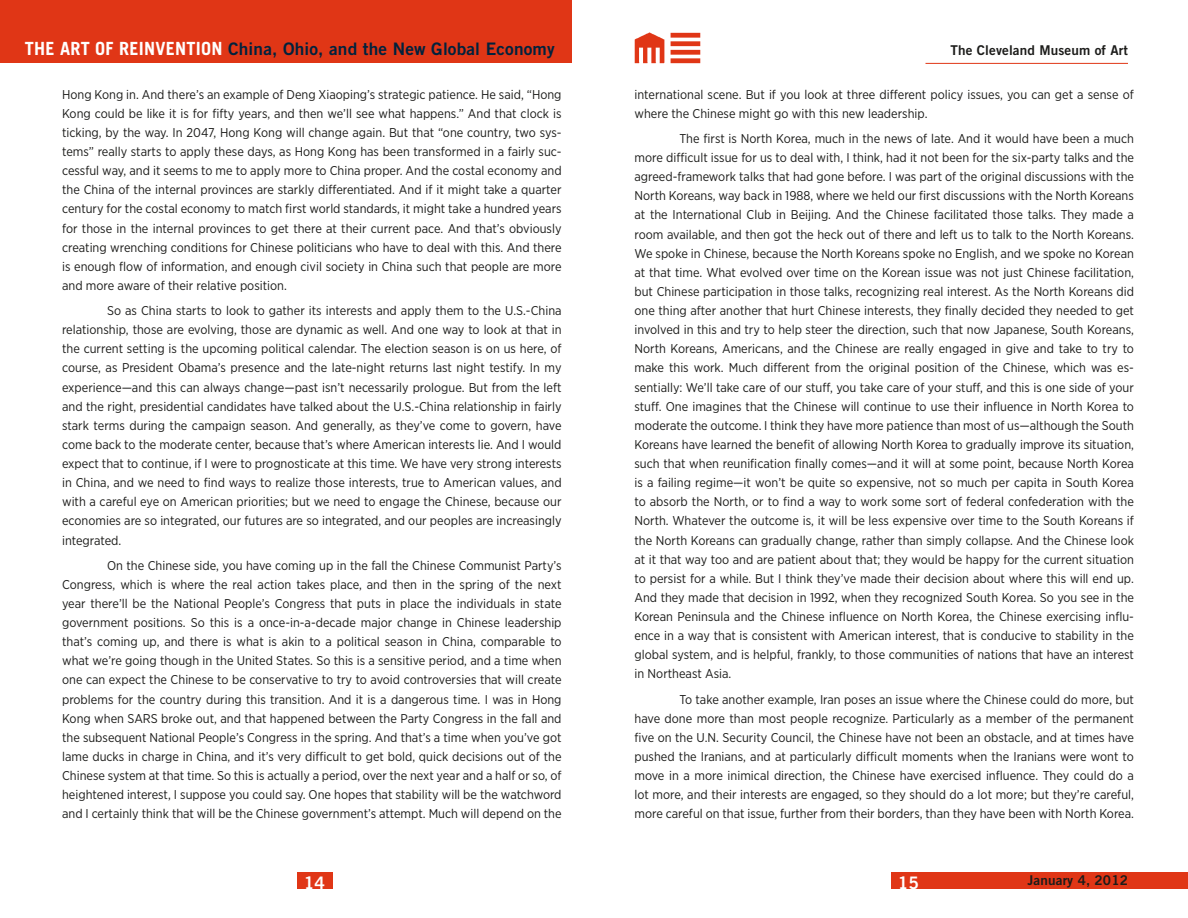
<style>
.page{position:relative;width:1188px;height:918px;background:#fff}
.page>*{position:absolute;margin:0;border:0;box-sizing:border-box;transform-origin:0 0}
.t1{font:17.25px "Trade Gothic Bold Two";letter-spacing:.01em;color:#00223d}
.t2{font:17.25px "Trade Gothic Bold Two";color:#fff}
.t3{font:13.5px "Trade Gothic Bold Two";letter-spacing:.01em;color:#1c1c1a}
.t4{font:12.75px/19.2px "Gotham Narrow";color:#1c1c1a;text-align:justify}
.s1{font-family:"Trade Gothic";font-weight:700;font-size:18.15px;color:#fff}
</style>
<div class="page">
<div style="left:297px;top:872px;width:35px;height:17px;background:#e03616"></div>
<div style="left:891px;top:872px;width:297px;height:17px;background:#e03616"></div>
<img style="left:634px;top:32px;width:67px;height:32px">
<div style="left:0;top:0;width:572px;height:63px;background:#e03616"></div>
<hr style="left:926px;top:63px;width:202px;height:1px;background:#e03616">
<h1 class="t1" style="left:25px;top:38px;width:532px"><span class="s1">THE ART OF REINVENTION</span> China, Ohio, and the New Global Economy</h1>
<p class="t3" style="left:951px;top:42px;width:179px">The Cleveland Museum of Art</p>
<p class="t4" style="left:62px;top:85px;width:501px">Hong Kong in. And there’s an example of Deng Xiaoping’s strategic patience. He said, “Hong Kong could be like it is for fifty years, and then we’ll see what happens.” And that clock is ticking, by the way. In 2047, Hong Kong will change again. But that “one country, two sys&shy;tems” really starts to apply these days, as Hong Kong has been transformed in a fairly suc&shy;cessful way, and it seems to me to apply more to China proper. And the costal economy and the China of the internal provinces are starkly differentiated. And if it might take a quarter century for the costal economy to match first world standards, it might take a hundred years for those in the internal provinces to get there at their current pace. And that’s obviously creating wrenching conditions for Chinese politicians who have to deal with this. And there is enough flow of information, and enough civil society in China such that people are more and more aware of their relative position.</p>
<p class="t4" style="left:62px;top:301px;width:501px;text-indent:45px">So as China starts to look to gather its interests and apply them to the U.S.-China relationship, those are evolving, those are dynamic as well. And one way to look at that in the current setting is the upcoming political calendar. The election season is on us here, of course, as President Obama’s presence and the late-night returns last night testify. In my experience—and this can always change—past isn’t necessarily prologue. But from the left and the right, presidential candidates have talked about the U.S.-China relationship in fairly stark terms during the campaign season. And generally, as they’ve come to govern, have come back to the moderate center, because that’s where American interests lie. And I would expect that to continue, if I were to prognosticate at this time. We have very strong interests in China, and we need to find ways to realize those interests, true to American values, and with a careful eye on American priorities; but we need to engage the Chinese, because our economies are so integrated, our futures are so integrated, and our peoples are increasingly integrated.</p>
<p class="t4" style="left:62px;top:556px;width:501px;text-indent:45px">On the Chinese side, you have coming up in the fall the Chinese Communist Party’s Congress, which is where the real action takes place, and then in the spring of the next year there’ll be the National People’s Congress that puts in place the individuals in state government positions. So this is a once-in-a-decade major change in Chinese leadership that’s coming up, and there is what is akin to a political season in China, comparable to what we’re going though in the United States. So this is a sensitive period, and a time when one can expect the Chinese to be conservative to try to avoid controversies that will create problems for the country during this transition. And it is a dangerous time. I was in Hong Kong when SARS broke out, and that happened between the Party Congress in the fall and the subsequent National People’s Congress in the spring. And that’s a time when you’ve got lame ducks in charge in China, and it’s very difficult to get bold, quick decisions out of the Chinese system at that time. So this is actually a period, over the next year and a half or so, of heightened interest, I suppose you could say. One hopes that stability will be the watchword and I certainly think that will be the Chinese government’s attempt. Much will depend on the</p>
<p class="t4" style="left:634px;top:85px;width:501px">international scene. But if you look at three different policy issues, you can get a sense of where the Chinese might go with this new leadership.</p>
<p class="t4" style="left:634px;top:129px;width:501px;text-indent:45px">The first is North Korea, much in the news of late. And it would have been a much more difficult issue for us to deal with, I think, had it not been for the six-party talks and the agreed-framework talks that had gone before. I was part of the original discussions with the North Koreans, way back in 1988, where we held our first discussions with the North Koreans at the International Club in Beijing. And the Chinese facilitated those talks. They made a room available, and then got the heck out of there and left us to talk to the North Koreans.<br>We spoke in Chinese, because the North Koreans spoke no English, and we spoke no Korean at that time. What evolved over time on the Korean issue was not just Chinese facilitation, but Chinese participation in those talks, recognizing real interest. As the North Koreans did one thing after another that hurt Chinese interests, they finally decided they needed to get involved in this and try to help steer the direction, such that now Japanese, South Koreans, North Koreans, Americans, and the Chinese are really engaged in give and take to try to make this work. Much different from the original position of the Chinese, which was es&shy;sentially: We’ll take care of our stuff, you take care of your stuff, and this is one side of your stuff. One imagines that the Chinese will continue to use their influence in North Korea to moderate the outcome. I think they have more patience than most of us—although the South Koreans have learned the benefit of allowing North Korea to gradually improve its situation, such that when reunification finally comes—and it will at some point, because North Korea is a failing regime—it won’t be quite so expensive, not so much per capita in South Korea to absorb the North, or to find a way to work some sort of federal confederation with the North. Whatever the outcome is, it will be less expensive over time to the South Koreans if the North Koreans can gradually change, rather than simply collapse. And the Chinese look at it that way too and are patient about that; they would be happy for the current situation to persist for a while. But I think they’ve made their decision about where this will end up.<br>And they made that decision in 1992, when they recognized South Korea. So you see in the Korean Peninsula and the Chinese influence on North Korea, the Chinese exercising influ&shy;ence in a way that is consistent with American interest, that is conducive to stability in the global system, and is helpful, frankly, to those communities of nations that have an interest in Northeast Asia.</p>
<p class="t4" style="left:634px;top:689px;width:501px;text-indent:45px">To take another example, Iran poses an issue where the Chinese could do more, but have done more than most people recognize. Particularly as a member of the permanent five on the U.N. Security Council, the Chinese have not been an obstacle, and at times have pushed the Iranians, and at particularly difficult moments when the Iranians were wont to move in a more inimical direction, the Chinese have exercised influence. They could do a lot more, and their interests are engaged, so they should do a lot more; but they’re careful, more careful on that issue, further from their borders, than they have been with North Korea.</p>
<h1 class="t2" style="left:304px;top:872px;width:23px">14</h1>
<h1 class="t2" style="left:898px;top:872px;width:23px">15</h1>
<p class="t3" style="left:1028px;top:871px;width:102px">January 4, 2012</p>
</div>
